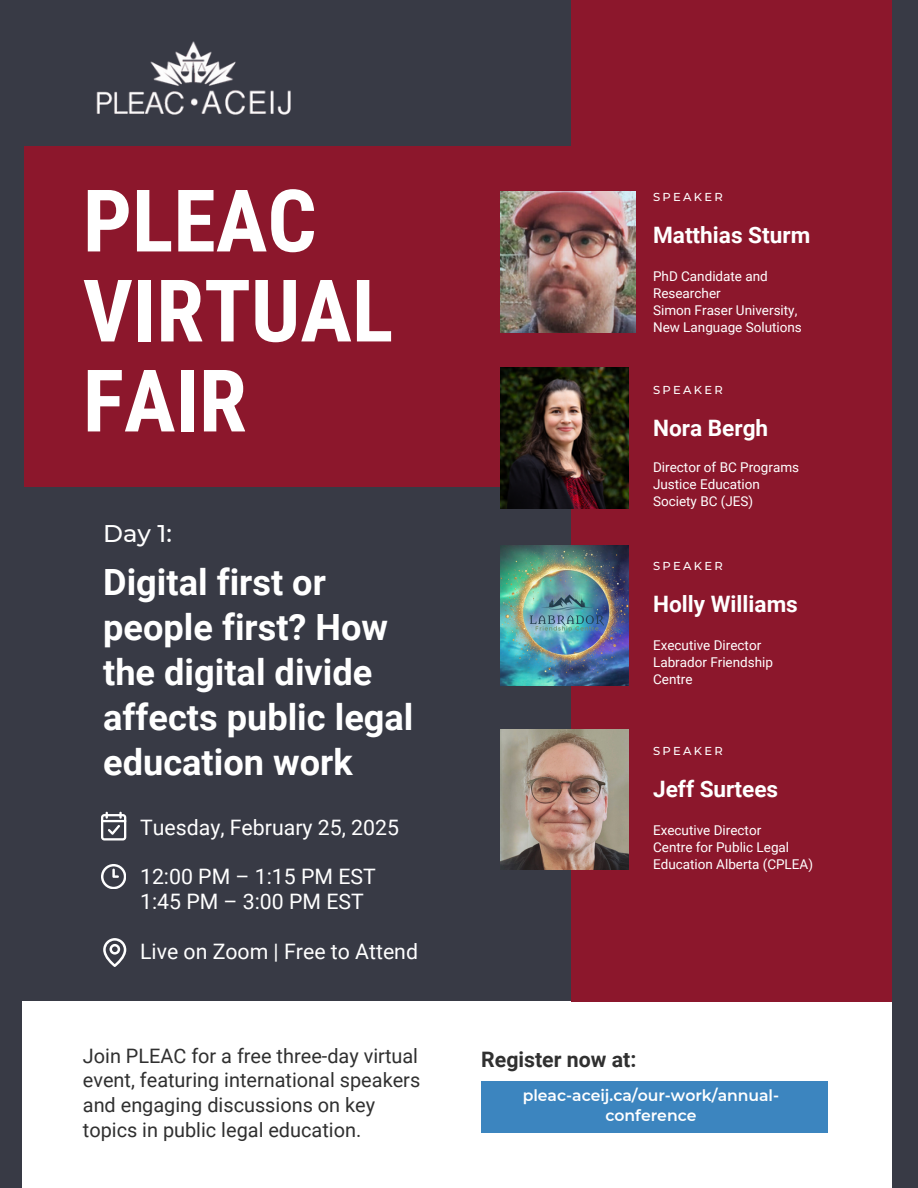
<style>
.page{position:relative;width:918px;height:1188px;background:#383a45}
.page>*{position:absolute;margin:0;border:0;box-sizing:border-box;transform-origin:0 0}
.t1{font:700 86.4px/90px "Roboto Condensed";color:#fff}
.t2{font:700 36.15px/45px "Roboto";color:#fff}
.t3{font:500 24.15px "Montserrat";color:#fff}
.t4{font:700 22.65px "Roboto";color:#fff}
.t5{font:21.3px/25.7px "Roboto";color:#fff}
.t6{font:700 21.3px "Roboto";color:#303030}
.t7{font:19.95px/24.8px "Roboto";color:#303030}
.t8{font:600 15.6px/19.2px "Montserrat";color:#fff;text-align:center}
.t9{font:13.5px/16.8px "Roboto";color:#fff}
.t10{font:500 11.55px "Montserrat";letter-spacing:.2em;color:#fff}
</style>
<div class="page">
<div style="left:22px;top:1002px;width:870px;height:186px;background:#fff"></div>
<div style="left:481px;top:1081px;width:346px;height:52px;background:#3c85bf"></div>
<svg style="left:101px;top:812px;width:25px;height:29px"></svg>
<svg style="left:103px;top:938px;width:23px;height:29px"></svg>
<svg style="left:101px;top:864px;width:25px;height:25px"></svg>
<div style="left:571px;top:0;width:321px;height:1002px;background:#8c172c"></div>
<div style="left:24px;top:146px;width:547px;height:341px;background:#8c172c"></div>
<img style="left:500px;top:192px;width:135px;height:141px">
<img style="left:500px;top:367px;width:129px;height:141px">
<img style="left:500px;top:545px;width:129px;height:141px">
<img style="left:500px;top:729px;width:129px;height:141px">
<img style="left:96px;top:41px;width:195px;height:74px">
<p class="t1" style="left:83px;top:177px;width:312px">PLEAC<br>VIRTUAL<br>FAIR</p>
<p class="t3" style="left:103px;top:519px;width:70px">Day 1:</p>
<p class="t2" style="left:103px;top:560px;width:312px">Digital first or people first? How the digital divide affects public legal education work</p>
<p class="t5" style="left:140px;top:815px;width:260px">Tuesday, February 25, 2025</p>
<h3 class="t5" style="left:140px;top:864px;width:237px">12:00 PM – 1:15 PM EST<br>1:45 PM – 3:00 PM EST</h3>
<p class="t5" style="left:140px;top:939px;width:279px">Live on Zoom | Free to Attend</p>
<p class="t10" style="left:653px;top:190px;width:71px">SPEAKER</p>
<p class="t4" style="left:653px;top:222px;width:159px">Matthias Sturm</p>
<h2 class="t9" style="left:653px;top:268px;width:116px">PhD Candidate and<br>Researcher</h2>
<p class="t9" style="left:653px;top:302px;width:150px">Simon Fraser University,<br>New Language Solutions</p>
<h3 class="t10" style="left:653px;top:383px;width:71px">SPEAKER</h3>
<h1 class="t4" style="left:653px;top:415px;width:117px">Nora Bergh</h1>
<p class="t9" style="left:653px;top:459px;width:148px">Director of BC Programs</p>
<p class="t9" style="left:653px;top:476px;width:108px">Justice Education<br>Society BC (JES)</p>
<p class="t10" style="left:653px;top:559px;width:71px">SPEAKER</p>
<h3 class="t4" style="left:653px;top:591px;width:146px">Holly Williams</h3>
<p class="t9" style="left:653px;top:637px;width:110px">Executive Director</p>
<p class="t9" style="left:653px;top:654px;width:121px">Labrador Friendship<br>Centre</p>
<p class="t10" style="left:653px;top:744px;width:71px">SPEAKER</p>
<h3 class="t4" style="left:653px;top:776px;width:127px">Jeff Surtees</h3>
<p class="t9" style="left:653px;top:822px;width:110px">Executive Director</p>
<p class="t9" style="left:653px;top:839px;width:161px">Centre for Public Legal<br>Education Alberta (CPLEA)</p>
<p class="t7" style="left:83px;top:1043px;width:339px">Join PLEAC for a free three-day virtual event, featuring international speakers and engaging discussions on key topics in public legal education.</p>
<h3 class="t6" style="left:481px;top:1047px;width:157px">Register now at:</h3>
<p class="t8" style="left:523px;top:1086px;width:258px">pleac-aceij.ca/our-work/annual&shy;conference</p>
</div>
